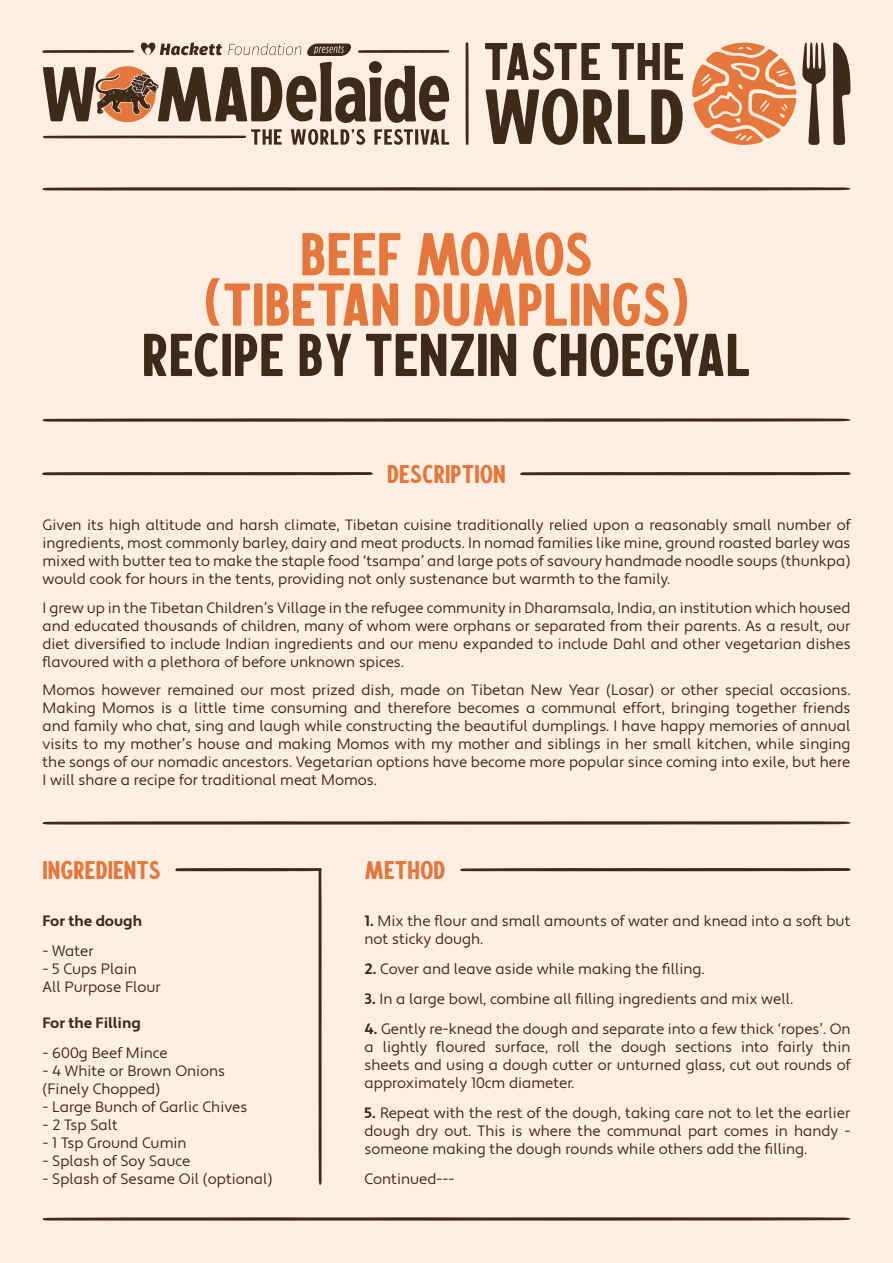
<style>
.page{position:relative;width:893px;height:1263px;background:#ffefe3}
.page>*{position:absolute;margin:0;border:0;box-sizing:border-box;transform-origin:0 0}
.t1{font:60.15px "Calderock Rounded";color:#3d2a18}
.t2{font:60.15px "Calderock Rounded";color:#e5773c}
.t3{font:60.15px "Calderock Rounded";letter-spacing:-.02em;color:#e5773c}
.t4{font:25.5px "Calderock Rounded";color:#e5773c}
.t5{font:15px/18px "Apertura";color:#3d2a18;text-align:justify}
.t6{font:700 15px "Apertura";color:#3d2a18}
.s1{font-weight:700}
</style>
<div class="page">
<svg style="left:42px;top:418px;width:809px;height:3px;background:#5e4b3a"></svg>
<svg style="left:520px;top:472px;width:330px;height:3px"></svg>
<svg style="left:42px;top:472px;width:331px;height:3px"></svg>
<svg style="left:42px;top:821px;width:809px;height:3px;background:#584534"></svg>
<svg style="left:42px;top:1217px;width:809px;height:3px;background:#594635"></svg>
<svg style="left:43px;top:43px;width:406px;height:102px"></svg>
<svg style="left:692px;top:43px;width:104px;height:102px"></svg>
<svg style="left:485px;top:43px;width:115px;height:37px"></svg>
<svg style="left:612px;top:43px;width:71px;height:37px"></svg>
<svg style="left:485px;top:89px;width:127px;height:56px"></svg>
<svg style="left:618px;top:89px;width:27px;height:55px"></svg>
<svg style="left:651px;top:89px;width:32px;height:55px"></svg>
<svg style="left:833px;top:42px;width:17px;height:103px"></svg>
<svg style="left:802px;top:42px;width:24px;height:103px"></svg>
<svg style="left:42px;top:187px;width:809px;height:3px;background:#554231"></svg>
<svg style="left:466px;top:42px;width:3px;height:103px"></svg>
<svg style="left:460px;top:868px;width:390px;height:3px"></svg>
<svg style="left:176px;top:868px;width:146px;height:317px"></svg>
<p class="t3" style="left:300px;top:215px;width:294px">BEEF MOMOS</p>
<p class="t2" style="left:204px;top:266px;width:487px">(TIBETAN DUMPLINGS)</p>
<p class="t1" style="left:142px;top:316px;width:611px">RECIPE BY TENZIN CHOEGYAL</p>
<p class="t4" style="left:387px;top:458px;width:120px">DESCRIPTION</p>
<p class="t5" style="left:43px;top:516px;width:809px">Given its high altitude and harsh climate, Tibetan cuisine traditionally relied upon a reasonably small number of ingredients, most commonly barley, dairy and meat products. In nomad families like mine, ground roasted barley was mixed with butter tea to make the staple food ‘tsampa’ and large pots of savoury handmade noodle soups (thunkpa) would cook for hours in the tents, providing not only sustenance but warmth to the family.</p>
<p class="t5" style="left:43px;top:599px;width:809px">I grew up in the Tibetan Children’s Village in the refugee community in Dharamsala, India, an institution which housed and educated thousands of children, many of whom were orphans or separated from their parents. As a result, our diet diversified to include Indian ingredients and our menu expanded to include Dahl and other vegetarian dishes flavoured with a plethora of before unknown spices.</p>
<p class="t5" style="left:43px;top:681px;width:809px">Momos however remained our most prized dish, made on Tibetan New Year (Losar) or other special occasions.<br>Making Momos is a little time consuming and therefore becomes a communal effort, bringing together friends and family who chat, sing and laugh while constructing the beautiful dumplings. I have happy memories of annual visits to my mother’s house and making Momos with my mother and siblings in her small kitchen, while singing the songs of our nomadic ancestors. Vegetarian options have become more popular since coming into exile, but here I will share a recipe for traditional meat Momos.</p>
<p class="t4" style="left:43px;top:854px;width:120px">INGREDIENTS</p>
<p class="t6" style="left:43px;top:912px;width:101px">For the dough</p>
<p class="t5" style="left:43px;top:942px;width:53px">- Water</p>
<p class="t5" style="left:43px;top:960px;width:96px">- 5 Cups Plain</p>
<p class="t5" style="left:43px;top:978px;width:120px">All Purpose Flour</p>
<p class="t6" style="left:43px;top:1014px;width:100px">For the Filling</p>
<p class="t5" style="left:43px;top:1044px;width:127px">- 600g Beef Mince</p>
<p class="t5" style="left:43px;top:1062px;width:184px">- 4 White or Brown Onions</p>
<p class="t5" style="left:43px;top:1080px;width:119px">(Finely Chopped)</p>
<p class="t5" style="left:43px;top:1098px;width:206px">- Large Bunch of Garlic Chives</p>
<p class="t5" style="left:43px;top:1116px;width:77px">- 2 Tsp Salt</p>
<p class="t5" style="left:43px;top:1134px;width:145px">- 1 Tsp Ground Cumin</p>
<p class="t5" style="left:43px;top:1152px;width:149px">- Splash of Soy Sauce</p>
<p class="t5" style="left:43px;top:1170px;width:232px">- Splash of Sesame Oil (optional)</p>
<p class="t4" style="left:365px;top:854px;width:82px">METHOD</p>
<p class="t5" style="left:365px;top:912px;width:487px"><span class="s1">1.</span> Mix the flour and small amounts of water and knead into a soft but not sticky dough.</p>
<p class="t5" style="left:365px;top:960px;width:341px"><span class="s1">2.</span> Cover and leave aside while making the filling.</p>
<p class="t5" style="left:365px;top:990px;width:430px"><span class="s1">3.</span> In a large bowl, combine all filling ingredients and mix well.</p>
<p class="t5" style="left:365px;top:1020px;width:487px"><span class="s1">4.</span> Gently re-knead the dough and separate into a few thick ‘ropes’. On a lightly floured surface, roll the dough sections into fairly thin sheets and using a dough cutter or unturned glass, cut out rounds of approximately 10cm diameter.</p>
<p class="t5" style="left:365px;top:1104px;width:487px"><span class="s1">5.</span> Repeat with the rest of the dough, taking care not to let the earlier dough dry out. This is where the communal part comes in handy - someone making the dough rounds while others add the filling.</p>
<p class="t5" style="left:365px;top:1170px;width:91px">Continued---</p>
</div>
